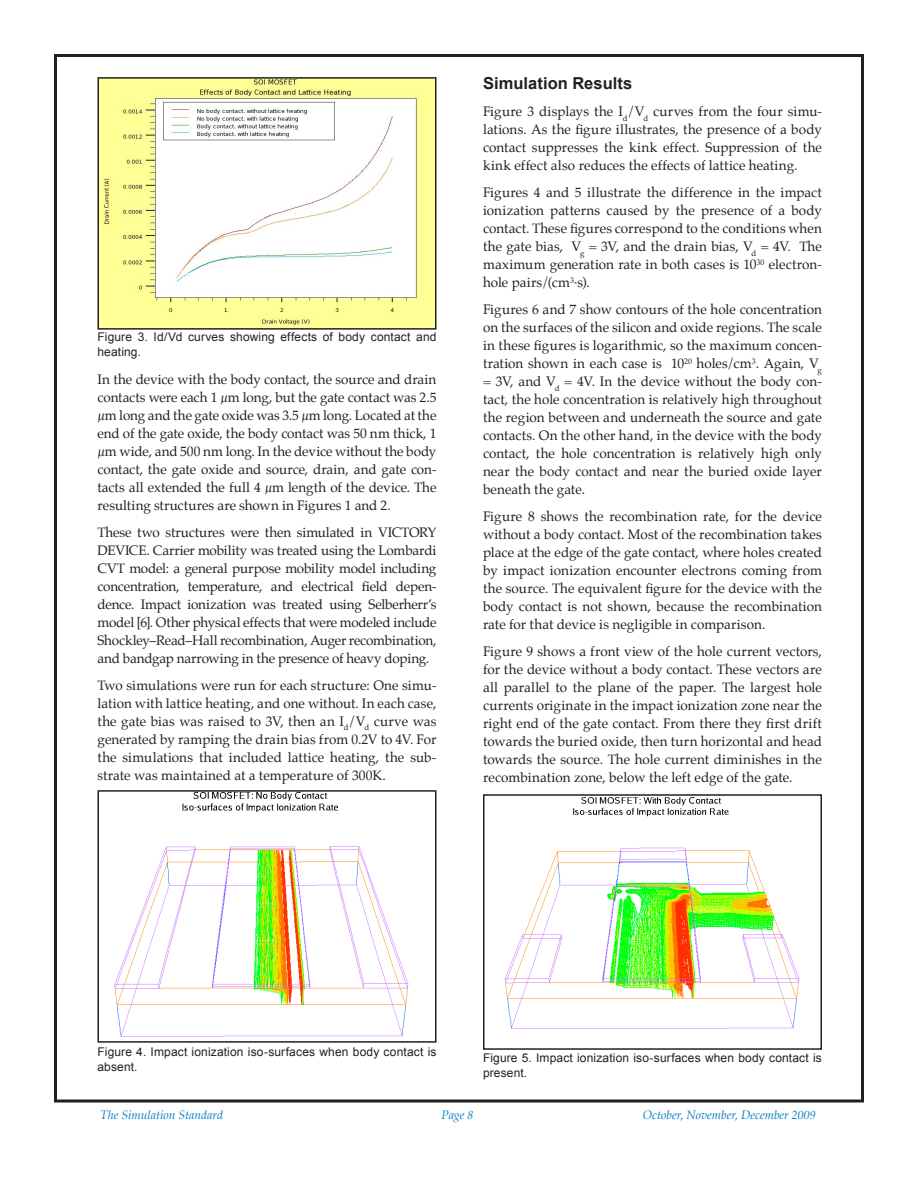
<style>
.page{position:relative;width:918px;height:1188px;background:#fff}
.page>*{position:absolute;margin:0;border:0;box-sizing:border-box;transform-origin:0 0}
.t1{font:700 16.5px "Arial";letter-spacing:.005em;color:#231f20}
.t2{font:13.5px/18px "Palatino";letter-spacing:.005em;color:#231f20;text-align:justify}
.t3{font:12px/15px "Arial";letter-spacing:.01em;color:#231f20}
.t4{font:italic 12px "Palatino";color:#007ac2}
</style>
<div class="page">
<img style="left:101px;top:80px;width:332px;height:247px">
<div style="left:98px;top:77px;width:338px;height:253px;border:2px solid #231f20"></div>
<img style="left:504px;top:797px;width:296px;height:232px">
<div style="left:483px;top:794px;width:339px;height:256px;border:2px solid #231f20"></div>
<img style="left:114px;top:793px;width:295px;height:244px">
<div style="left:98px;top:790px;width:338px;height:253px;border:2px solid #231f20"></div>
<p class="t3" style="left:98px;top:329px;width:340px">Figure 3. Id/Vd curves showing effects of body contact and heating.</p>
<p class="t2" style="left:98px;top:370px;width:341px">In the device with the body contact, the source and drain contacts were each 1 µm long, but the gate contact was 2.5 µm long and the gate oxide was 3.5 µm long. Located at the end of the gate oxide, the body contact was 50 nm thick, 1 µm wide, and 500 nm long. In the device without the body contact, the gate oxide and source, drain, and gate con&shy;tacts all extended the full 4 µm length of the device. The resulting structures are shown in Figures 1 and 2.</p>
<p class="t2" style="left:98px;top:523px;width:341px">These two structures were then simulated in VICTORY DEVICE. Carrier mobility was treated using the Lombardi CVT model: a general purpose mobility model including concentration, temperature, and electrical field depen&shy;dence. Impact ionization was treated using Selberherr’s model [6]. Other physical effects that were modeled include Shockley–Read–Hall recombination, Auger recombination, and bandgap narrowing in the presence of heavy doping.</p>
<p class="t2" style="left:97px;top:676px;width:341px">Two simulations were run for each structure: One simu&shy;lation with lattice heating, and one without. In each case, the gate bias was raised to 3V, then an I<sub>d</sub>/V<sub>d</sub> curve was generated by ramping the drain bias from 0.2V to 4V. For the simulations that included lattice heating, the sub&shy;strate was maintained at a temperature of 300K.</p>
<p class="t1" style="left:483px;top:72px;width:151px">Simulation Results</p>
<p class="t2" style="left:483px;top:102px;width:341px">Figure 3 displays the I<sub>d</sub>/V<sub>d</sub> curves from the four simu&shy;lations. As the figure illustrates, the presence of a body contact suppresses the kink effect. Suppression of the kink effect also reduces the effects of lattice heating.</p>
<p class="t2" style="left:483px;top:183px;width:341px">Figures 4 and 5 illustrate the difference in the impact ionization patterns caused by the presence of a body contact. These figures correspond to the conditions when the gate bias, V<sub>g</sub> = 3V, and the drain bias, V<sub>d</sub> = 4V. The maximum generation rate in both cases is 10<sup>30</sup> electron&shy;hole pairs/(cm<sup>3</sup>·s).</p>
<p class="t2" style="left:483px;top:300px;width:341px">Figures 6 and 7 show contours of the hole concentration on the surfaces of the silicon and oxide regions. The scale in these figures is logarithmic, so the maximum concen&shy;tration shown in each case is 10<sup>20</sup> holes/cm<sup>3</sup>. Again, V<sub>g </sub>= 3V, and V<sub>d</sub> = 4V. In the device without the body con&shy;tact, the hole concentration is relatively high throughout the region between and underneath the source and gate contacts. On the other hand, in the device with the body contact, the hole concentration is relatively high only near the body contact and near the buried oxide layer beneath the gate.</p>
<p class="t2" style="left:483px;top:507px;width:341px">Figure 8 shows the recombination rate, for the device without a body contact. Most of the recombination takes place at the edge of the gate contact, where holes created by impact ionization encounter electrons coming from the source. The equivalent figure for the device with the body contact is not shown, because the recombination rate for that device is negligible in comparison.</p>
<p class="t2" style="left:483px;top:642px;width:340px">Figure 9 shows a front view of the hole current vectors, for the device without a body contact. These vectors are all parallel to the plane of the paper. The largest hole currents originate in the impact ionization zone near the right end of the gate contact. From there they first drift towards the buried oxide, then turn horizontal and head towards the source. The hole current diminishes in the recombination zone, below the left edge of the gate.</p>
<p class="t3" style="left:98px;top:1045px;width:340px">Figure 4. Impact ionization iso-surfaces when body contact is absent.</p>
<p class="t3" style="left:483px;top:1050px;width:340px">Figure 5. Impact ionization iso-surfaces when body contact is present.</p>
<p class="t4" style="left:100px;top:1105px;width:124px">The Simulation Standard</p>
<p class="t4" style="left:441px;top:1105px;width:34px">Page 8</p>
<p class="t4" style="left:643px;top:1105px;width:175px">October, November, December 2009</p>
</div>
